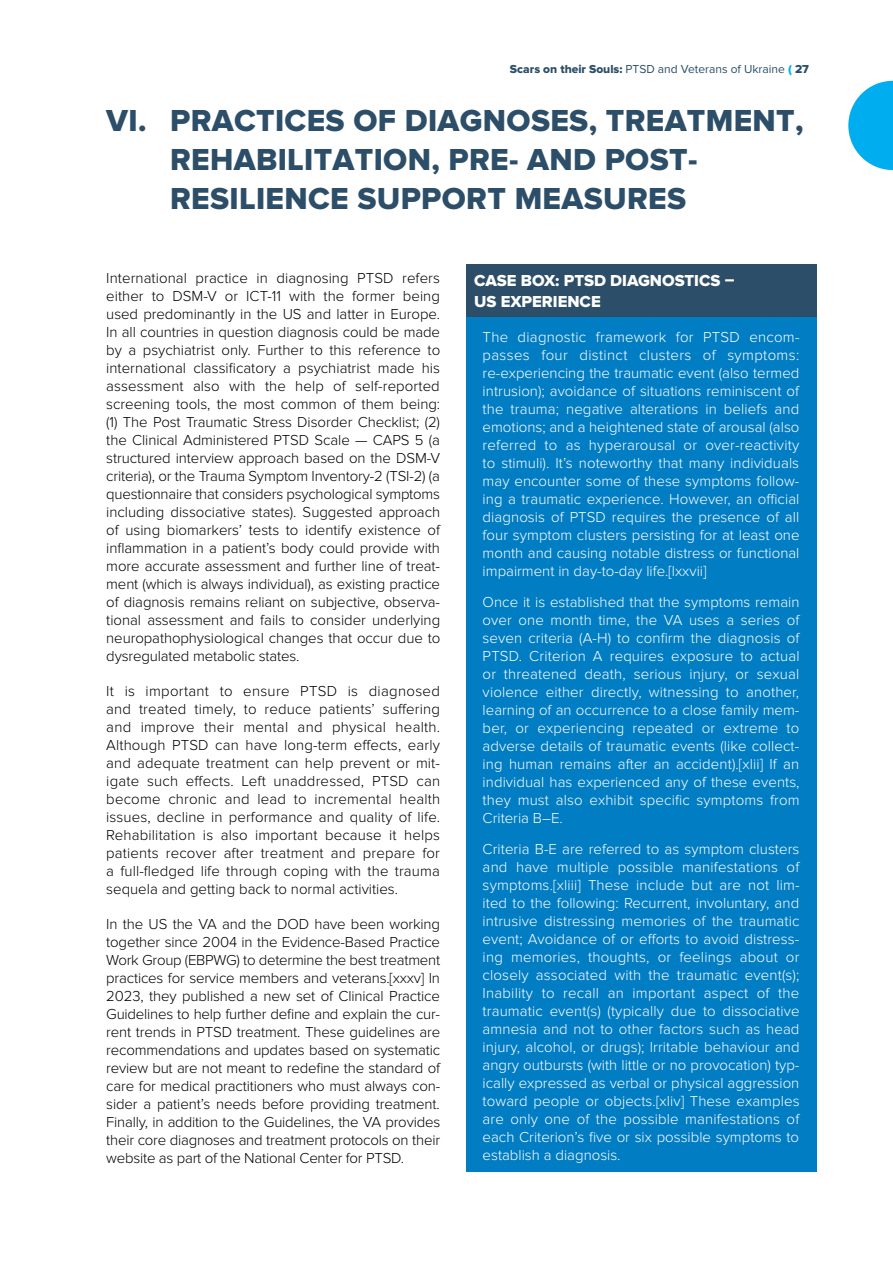
<style>
.page{position:relative;width:893px;height:1263px;background:#fff}
.page>*{position:absolute;margin:0;border:0;box-sizing:border-box;transform-origin:0 0}
.t1{font:31.5px/39px "Proxima Nova Extrabld";letter-spacing:.01em;color:#2c4e68}
.t2{font:16.5px/21px "Proxima Nova Extrabld";color:#fff}
.t3{font:300 15px/18px "Proxima Nova";letter-spacing:-.01em;color:#000;text-align:justify}
.t4{font:300 15px/18px "Proxima Nova";color:#fff;text-align:justify}
.t5{font:12px "Proxima Nova";color:#2c4e68}
.s1{font-family:"Proxima Nova Extrabld"}
.s2{font-family:"Proxima Nova Extrabld";color:#00aeef}
</style>
<div class="page">
<div style="left:466px;top:264px;width:350px;height:55px;background:#2c4e68"></div>
<div style="left:466px;top:317px;width:350px;height:271px;background:#007dc3"></div>
<div style="left:466px;top:582px;width:350px;height:252px;background:#007dc3"></div>
<div style="left:466px;top:829px;width:350px;height:342px;background:#007dc3"></div>
<svg style="left:848px;top:81px;width:45px;height:89px"></svg>
<p class="t5" style="left:510px;top:62px;width:301px"><span class="s1">Scars on their Souls:</span> PTSD and Veterans of Ukraine <span class="s2">(</span> <span class="s1">27</span></p>
<h1 class="t1" style="left:170px;top:102px;width:635px;text-indent:-64px">VI. PRACTICES OF DIAGNOSES, TREATMENT,<br>REHABILITATION, PRE- AND POST-<br>RESILIENCE SUPPORT MEASURES</h1>
<p class="t3" style="left:106px;top:269px;width:335px">International practice in diagnosing PTSD refers either to DSM-V or ICT-11 with the former being used predominantly in the US and latter in Europe.<br>In all countries in question diagnosis could be made by a psychiatrist only. Further to this reference to international classificatory a psychiatrist made his assessment also with the help of self-reported screening tools, the most common of them being: (1) The Post Traumatic Stress Disorder Checklist; (2) the Clinical Administered PTSD Scale — CAPS 5 (a structured interview approach based on the DSM-V criteria), or the Trauma Symptom Inventory-2 (TSI-2) (a questionnaire that considers psychological symptoms including dissociative states). Suggested approach of using biomarkers’ tests to identify existence of inflammation in a patient’s body could provide with more accurate assessment and further line of treat&shy;ment (which is always individual), as existing practice of diagnosis remains reliant on subjective, observa&shy;tional assessment and fails to consider underlying neuropathophysiological changes that occur due to dysregulated metabolic states.</p>
<p class="t3" style="left:106px;top:682px;width:335px">It is important to ensure PTSD is diagnosed and treated timely, to reduce patients’ suffering and improve their mental and physical health.<br>Although PTSD can have long-term effects, early and adequate treatment can help prevent or mit&shy;igate such effects. Left unaddressed, PTSD can become chronic and lead to incremental health issues, decline in performance and quality of life.<br>Rehabilitation is also important because it helps patients recover after treatment and prepare for a full-fledged life through coping with the trauma sequela and getting back to normal activities.</p>
<p class="t3" style="left:106px;top:915px;width:335px">In the US the VA and the DOD have been working together since 2004 in the Evidence-Based Practice Work Group (EBPWG) to determine the best treatment practices for service members and veterans.[xxxv] In 2023, they published a new set of Clinical Practice Guidelines to help further define and explain the cur&shy;rent trends in PTSD treatment. These guidelines are recommendations and updates based on systematic review but are not meant to redefine the standard of care for medical practitioners who must always con&shy;sider a patient’s needs before providing treatment.<br>Finally, in addition to the Guidelines, the VA provides their core diagnoses and treatment protocols on their website as part of the National Center for PTSD.</p>
<p class="t2" style="left:474px;top:270px;width:262px">CASE BOX: PTSD DIAGNOSTICS –<br>US EXPERIENCE</p>
<p class="t4" style="left:483px;top:328px;width:318px">The diagnostic framework for PTSD encom&shy;passes four distinct clusters of symptoms: re-experiencing the traumatic event (also termed intrusion); avoidance of situations reminiscent of the trauma; negative alterations in beliefs and emotions; and a heightened state of arousal (also referred to as hyperarousal or over-reactivity to stimuli). It’s noteworthy that many individuals may encounter some of these symptoms follow&shy;ing a traumatic experience. However, an official diagnosis of PTSD requires the presence of all four symptom clusters persisting for at least one month and causing notable distress or functional impairment in day-to-day life.[lxxvii]</p>
<p class="t4" style="left:483px;top:593px;width:318px">Once it is established that the symptoms remain over one month time, the VA uses a series of seven criteria (A-H) to confirm the diagnosis of PTSD. Criterion A requires exposure to actual or threatened death, serious injury, or sexual violence either directly, witnessing to another, learning of an occurrence to a close family mem&shy;ber, or experiencing repeated or extreme to adverse details of traumatic events (like collect&shy;ing human remains after an accident).[xlii] If an individual has experienced any of these events, they must also exhibit specific symptoms from Criteria B–E.</p>
<p class="t4" style="left:483px;top:840px;width:319px">Criteria B-E are referred to as symptom clusters and have multiple possible manifestations of symptoms.[xliii] These include but are not lim&shy;ited to the following: Recurrent, involuntary, and intrusive distressing memories of the traumatic event; Avoidance of or efforts to avoid distress&shy;ing memories, thoughts, or feelings about or closely associated with the traumatic event(s); Inability to recall an important aspect of the traumatic event(s) (typically due to dissociative amnesia and not to other factors such as head injury, alcohol, or drugs); Irritable behaviour and angry outbursts (with little or no provocation) typ&shy;ically expressed as verbal or physical aggression toward people or objects.[xliv] These examples are only one of the possible manifestations of each Criterion’s five or six possible symptoms to establish a diagnosis.</p>
</div>
